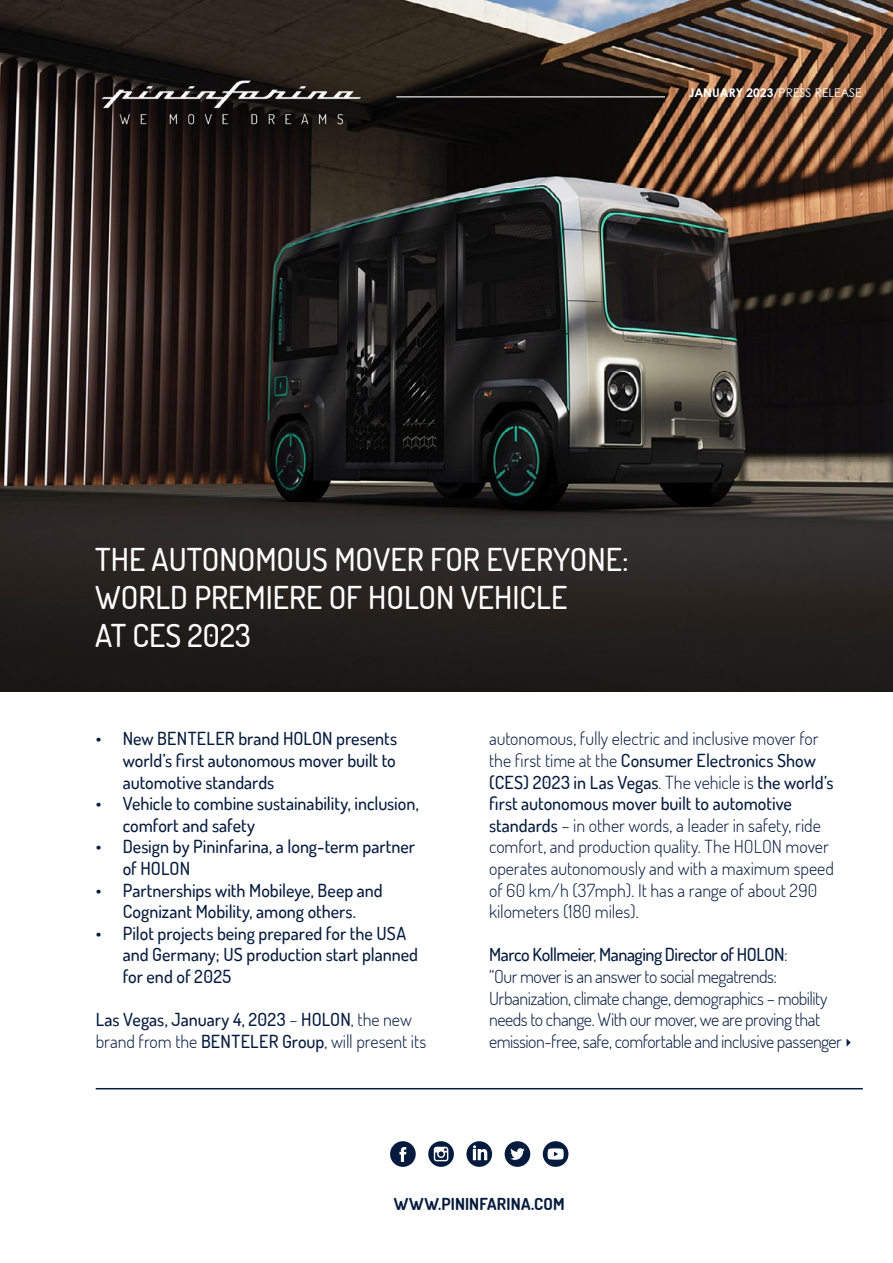
<style>
.page{position:relative;width:893px;height:1263px;background:#fff}
.page>*{position:absolute;margin:0;border:0;box-sizing:border-box;transform-origin:0 0}
.t1{font:500 31.5px/37.8px "Terminal Dosis";color:#fff}
.t2{font:500 18px/21.6px "Terminal Dosis";color:#051b3e}
.t3{font:300 18px/21.6px "Terminal Dosis";letter-spacing:-.01em;color:#051b3e}
.t4{font:300 18px/21.6px "Terminal Dosis";letter-spacing:-.03em;color:#051b3e}
.t5{font:700 16.5px "Terminal Dosis";letter-spacing:.01em;color:#051b3e}
.t6{font:12px "Century Gothic";color:#fff}
.s1{font-weight:700}
.s2{font-weight:300}
.s3{font-weight:500}
</style>
<div class="page">
<img style="left:0;top:0;width:893px;height:691px">
<svg style="left:846px;top:1038px;width:5px;height:9px"></svg>
<hr style="left:96px;top:1088px;width:767px;height:1px;background:#051b3e">
<svg style="left:390px;top:1141px;width:26px;height:26px"></svg>
<svg style="left:428px;top:1141px;width:26px;height:26px"></svg>
<svg style="left:466px;top:1141px;width:26px;height:26px"></svg>
<svg style="left:505px;top:1141px;width:25px;height:26px"></svg>
<svg style="left:543px;top:1141px;width:25px;height:26px"></svg>
<hr style="left:396px;top:96px;width:269px;height:1px;background:#fff">
<img style="left:98px;top:70px;width:267px;height:60px">
<p class="t6" style="left:689px;top:85px;width:175px"><span class="s1">JANUARY 2023</span>/PRESS RELEASE</p>
<h1 class="t1" style="left:95px;top:540px;width:535px">THE AUTONOMOUS MOVER FOR EVERYONE:<br>WORLD PREMIERE OF HOLON VEHICLE<br>AT CES 2023</h1>
<p class="t2" style="left:123px;top:727px;width:276px;text-align:justify;text-indent:-27px">• New BENTELER brand HOLON presents world’s first autonomous mover built to automotive standards</p>
<p class="t2" style="left:123px;top:792px;width:298px;text-indent:-27px">• Vehicle to combine sustainability, inclusion, comfort and safety</p>
<p class="t2" style="left:123px;top:835px;width:294px;text-indent:-27px">• Design by Pininfarina, a long-term partner of HOLON</p>
<p class="t2" style="left:96px;top:879px;width:289px;text-align:center">• Partnerships with Mobileye, Beep and<br>Cognizant Mobility, among others.</p>
<p class="t2" style="left:123px;top:922px;width:297px;text-indent:-27px">• Pilot projects being prepared for the USA and Germany; US production start planned for end of 2025</p>
<p class="t2" style="left:96px;top:1008px;width:332px">Las Vegas, January 4, 2023 <span class="s2">–</span> HOLON<span class="s2">, the new brand from the</span> BENTELER Group<span class="s2">, will present its</span></p>
<p class="t3" style="left:489px;top:727px;width:346px">autonomous, fully electric and inclusive mover for the first time at the <span class="s3">Consumer Electronics Show (CES) 2023 in Las Vegas</span>. The vehicle is <span class="s3">the world’s first autonomous mover built to automotive standards</span> – in other words, a leader in safety, ride comfort, and production quality. The HOLON mover operates autonomously and with a maximum speed of 60 km/h (37mph). It has a range of about 290 kilometers (180 miles).</p>
<p class="t4" style="left:489px;top:943px;width:354px"><span class="s3">Marco Kollmeier</span>, <span class="s3">Managing Director of HOLON</span>:<br>“Our mover is an answer to social megatrends:<br>Urbanization, climate change, demographics – mobility needs to change. With our mover, we are proving that emission-free, safe, comfortable and inclusive passenger</p>
<p class="t5" style="left:394px;top:1193px;width:172px">WWW.PININFARINA.COM</p>
</div>
